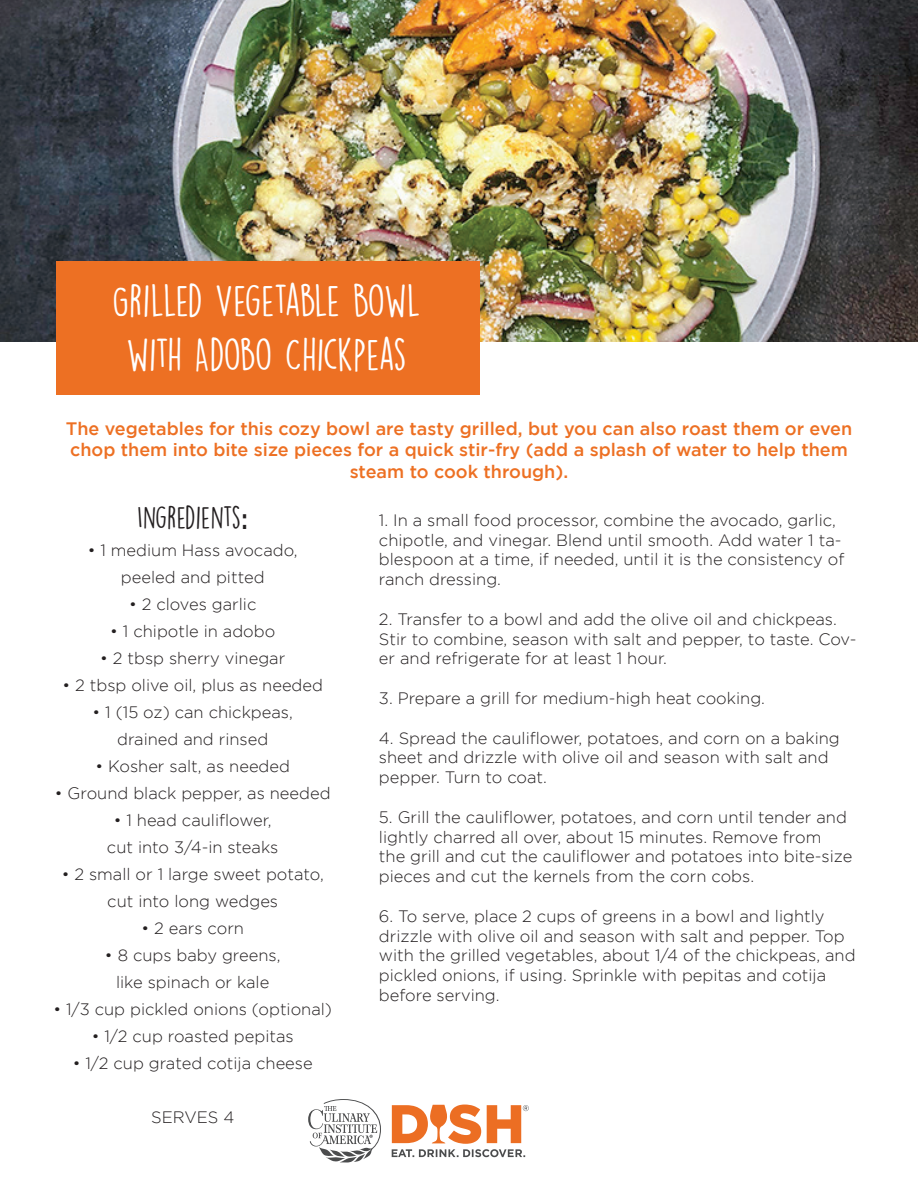
<style>
.page{position:relative;width:918px;height:1188px;background:#fff}
.page>*{position:absolute;margin:0;border:0;box-sizing:border-box;transform-origin:0 0}
.t1{font:40.5px/54px "DK Lemon Yellow Sun";letter-spacing:-.03em;color:#fff;text-align:center}
.t2{font:28.5px "DK Lemon Yellow Sun";color:#231f20}
.t3{font:500 18px/21.6px "Gotham";color:#ed7023;text-align:center}
.t4{font:300 16.5px/19.8px "Gotham";color:#231f20}
.s1{font-family:"Raleway";font-weight:700}
</style>
<div class="page">
<img style="left:0;top:0;width:918px;height:341px">
<div style="left:56px;top:261px;width:424px;height:134px;background:#ed7023"></div>
<svg style="left:308px;top:1099px;width:73px;height:64px"></svg>
<svg style="left:392px;top:1105px;width:137px;height:52px"></svg>
<h1 class="t1" style="left:112px;top:273px;width:310px">GRILLED VEGETABLE BOWL<br>WITH ADOBO CHICKPEAS</h1>
<p class="t3" style="left:66px;top:417px;width:788px">The vegetables for this cozy bowl are tasty grilled, but you can also roast them or even chop them into bite size pieces for a quick stir-fry (add a splash of water to help them steam to cook through).</p>
<h2 class="t2" style="left:137px;top:500px;width:112px">INGREDIENTS<span class="s1">:</span></h2>
<p class="t4" style="left:88px;top:536px;width:212px;line-height:27px;text-align:center">• 1 medium Hass avocado, peeled and pitted</p>
<p class="t4" style="left:129px;top:594px;width:129px">• 2 cloves garlic</p>
<p class="t4" style="left:110px;top:621px;width:167px">• 1 chipotle in adobo</p>
<p class="t4" style="left:100px;top:648px;width:187px">• 2 tbsp sherry vinegar</p>
<p class="t4" style="left:62px;top:675px;width:262px">• 2 tbsp olive oil, plus as needed</p>
<p class="t4" style="left:93px;top:698px;width:202px;line-height:27px;text-align:center">• 1 (15 oz) can chickpeas, drained and rinsed</p>
<p class="t4" style="left:95px;top:756px;width:196px">• Kosher salt, as needed</p>
<p class="t4" style="left:55px;top:783px;width:277px">• Ground black pepper, as needed</p>
<p class="t4" style="left:107px;top:806px;width:173px;line-height:27px;text-align:center">• 1 head cauliflower, cut into 3/4-in steaks</p>
<p class="t4" style="left:62px;top:860px;width:264px;line-height:27px;text-align:center">• 2 small or 1 large sweet potato, cut into long wedges</p>
<p class="t4" style="left:141px;top:918px;width:104px">• 2 ears corn</p>
<p class="t4" style="left:105px;top:941px;width:177px;line-height:27px;text-align:center">• 8 cups baby greens, like spinach or kale</p>
<p class="t4" style="left:53px;top:999px;width:280px">• 1/3 cup pickled onions (optional)</p>
<p class="t4" style="left:92px;top:1026px;width:204px">• 1/2 cup roasted pepitas</p>
<p class="t4" style="left:73px;top:1053px;width:242px">• 1/2 cup grated cotija cheese</p>
<p class="t4" style="left:151px;top:1107px;width:85px">SERVES 4</p>
<p class="t4" style="left:379px;top:510px;width:467px">1. In a small food processor, combine the avocado, garlic, chipotle, and vinegar. Blend until smooth. Add water 1 ta&shy;blespoon at a time, if needed, until it is the consistency of ranch dressing.</p>
<p class="t4" style="left:379px;top:609px;width:479px">2. Transfer to a bowl and add the olive oil and chickpeas.<br>Stir to combine, season with salt and pepper, to taste. Cov&shy;er and refrigerate for at least 1 hour.</p>
<p class="t4" style="left:379px;top:688px;width:388px">3. Prepare a grill for medium-high heat cooking.</p>
<p class="t4" style="left:379px;top:728px;width:462px">4. Spread the cauliflower, potatoes, and corn on a baking sheet and drizzle with olive oil and season with salt and pepper. Turn to coat.</p>
<p class="t4" style="left:379px;top:807px;width:475px">5. Grill the cauliflower, potatoes, and corn until tender and lightly charred all over, about 15 minutes. Remove from<br>the grill and cut the cauliflower and potatoes into bite-size pieces and cut the kernels from the corn cobs.</p>
<p class="t4" style="left:379px;top:906px;width:478px">6. To serve, place 2 cups of greens in a bowl and lightly drizzle with olive oil and season with salt and pepper. Top with the grilled vegetables, about 1/4 of the chickpeas, and pickled onions, if using. Sprinkle with pepitas and cotija before serving.</p>
</div>
